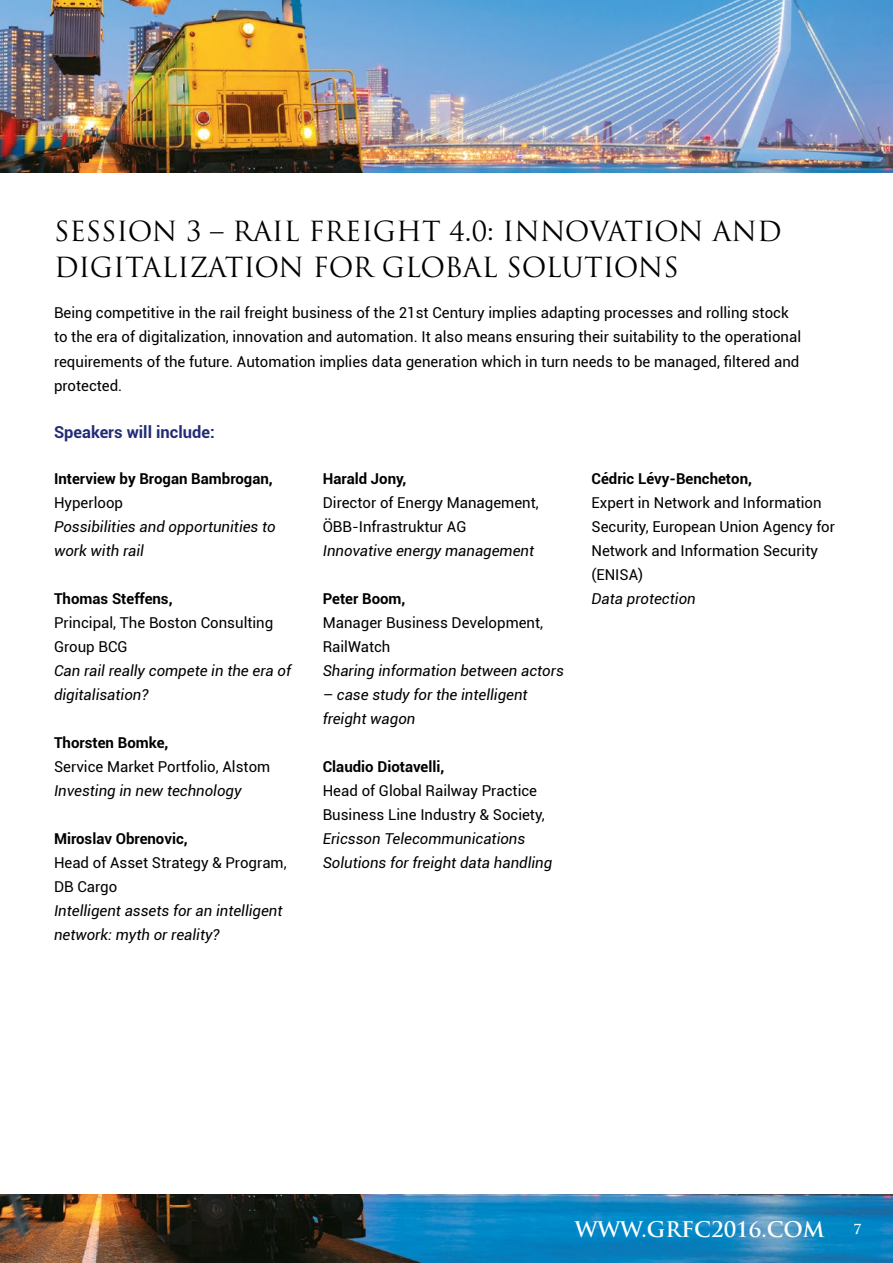
<style>
.page{position:relative;width:893px;height:1263px;background:#fff}
.page>*{position:absolute;margin:0;border:0;box-sizing:border-box;transform-origin:0 0}
.t1{font:27px/36px "Trajan Pro";color:#000}
.t2{font:700 21px "Trajan Pro";color:#fff}
.t3{font:700 16.5px "Roboto";color:#232c77}
.t4{font:15px/24px "Roboto";color:#000}
.t5{font:italic 15px/24px "Roboto";color:#000}
.t6{font:700 15px "Roboto";color:#000}
.t7{font:700 13.5px "Trajan Pro";color:#fff}
</style>
<div class="page">
<img style="left:0;top:0;width:893px;height:173px">
<img style="left:0;top:1195px;width:893px;height:68px">
<h1 class="t1" style="left:54px;top:213px;width:729px">SESSION 3 – RAIL FREIGHT 4.0: INNOVATION AND<br>DIGITALIZATION FOR GLOBAL SOLUTIONS</h1>
<p class="t4" style="left:54px;top:301px;width:749px">Being competitive in the rail freight business of the 21st Century implies adapting processes and rolling stock to the era of digitalization, innovation and automation. It also means ensuring their suitability to the operational requirements of the future. Automation implies data generation which in turn needs to be managed, filtered and protected.</p>
<p class="t3" style="left:54px;top:421px;width:162px">Speakers will include:</p>
<p class="t6" style="left:54px;top:468px;width:220px">Interview by Brogan Bambrogan,</p>
<p class="t4" style="left:54px;top:490px;width:71px">Hyperloop</p>
<p class="t5" style="left:54px;top:514px;width:223px">Possibilities and opportunities to work with rail</p>
<p class="t6" style="left:54px;top:588px;width:120px">Thomas Steffens,</p>
<p class="t4" style="left:54px;top:610px;width:221px">Principal, The Boston Consulting<br>Group BCG</p>
<p class="t5" style="left:54px;top:658px;width:239px">Can rail really compete in the era of digitalisation?</p>
<p class="t6" style="left:54px;top:732px;width:116px">Thorsten Bomke,</p>
<p class="t4" style="left:54px;top:754px;width:218px">Service Market Portfolio, Alstom</p>
<p class="t5" style="left:54px;top:778px;width:189px">Investing in new technology</p>
<p class="t6" style="left:54px;top:828px;width:135px">Miroslav Obrenovic,</p>
<p class="t4" style="left:54px;top:850px;width:234px">Head of Asset Strategy &amp; Program,<br>DB Cargo</p>
<p class="t5" style="left:54px;top:898px;width:230px">Intelligent assets for an intelligent network: myth or reality?</p>
<p class="t6" style="left:323px;top:468px;width:85px">Harald Jony,</p>
<p class="t4" style="left:323px;top:490px;width:217px">Director of Energy Management,<br>ÖBB-Infrastruktur AG</p>
<p class="t5" style="left:323px;top:538px;width:213px">Innovative energy management</p>
<p class="t6" style="left:323px;top:588px;width:84px">Peter Boom,</p>
<p class="t4" style="left:323px;top:610px;width:222px">Manager Business Development,<br>RailWatch</p>
<p class="t5" style="left:323px;top:658px;width:243px">Sharing information between actors</p>
<p class="t5" style="left:323px;top:682px;width:206px">– case study for the intelligent freight wagon</p>
<p class="t6" style="left:323px;top:756px;width:123px">Claudio Diotavelli,</p>
<p class="t4" style="left:323px;top:778px;width:224px">Head of Global Railway Practice<br>Business Line Industry &amp; Society,</p>
<p class="t5" style="left:323px;top:826px;width:231px">Ericsson Telecommunications<br>Solutions for freight data handling</p>
<p class="t6" style="left:591px;top:468px;width:162px">Cédric Lévy-Bencheton,</p>
<p class="t4" style="left:591px;top:490px;width:245px">Expert in Network and Information<br>Security, European Union Agency for<br>Network and Information Security (ENISA)</p>
<p class="t5" style="left:591px;top:586px;width:106px">Data protection</p>
<h2 class="t2" style="left:575px;top:1216px;width:252px">WWW.GRFC2016.COM</h2>
<p class="t7" style="left:853px;top:1221px;width:10px">7</p>
</div>
